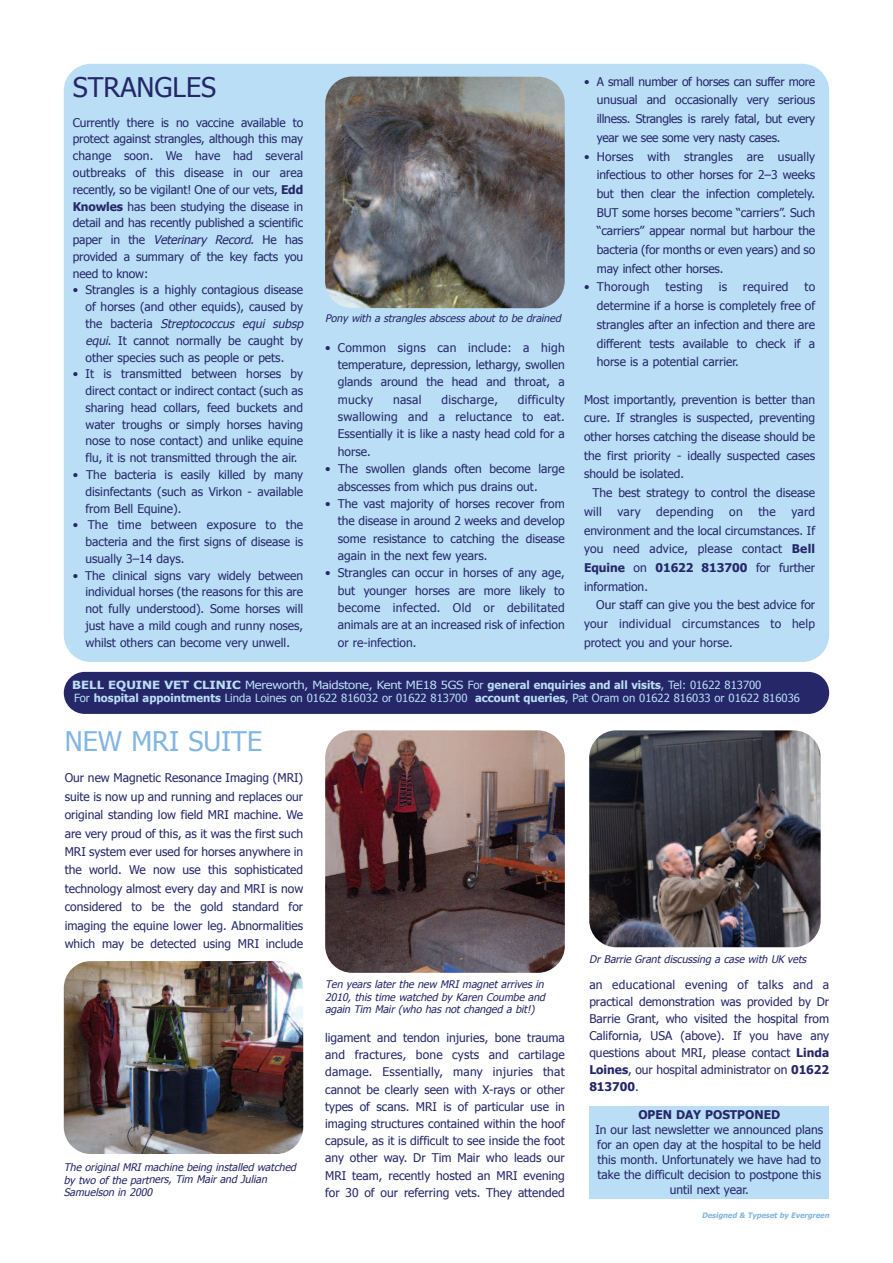
<style>
.page{position:relative;width:893px;height:1263px;background:#fff}
.page>*{position:absolute;margin:0;border:0;box-sizing:border-box;transform-origin:0 0}
.t1{font:27px "Tahoma";color:#82b6e2}
.t2{font:27px "Tahoma";color:#252769}
.t3{font:12px/16.8px "Tahoma";color:#252769;text-align:justify}
.t4{font:12px "Tahoma";letter-spacing:.02em;color:#252769}
.t5{font:700 12px "Tahoma";color:#252769}
.t6{font:11.25px/13.5px "Tahoma";color:#badef5;scale:1.16 1}
.t7{font:italic 10.5px/12.6px "Tahoma";color:#252769}
.t8{font:italic 700 7.5px "Tahoma";color:#82b6e2}
.s1{font-weight:700}
.s2{font-style:italic}
</style>
<div class="page">
<div style="left:64px;top:64px;width:765px;height:598px;background:#badef5;border-radius:27px"></div>
<img style="left:325px;top:77px;width:240px;height:231px;border-radius:27px">
<img style="left:589px;top:730px;width:232px;height:217px;border-radius:27px">
<img style="left:325px;top:730px;width:240px;height:243px;border-radius:27px">
<img style="left:64px;top:961px;width:239px;height:193px;border-radius:27px">
<div style="left:64px;top:672px;width:765px;height:42px;background:#252769;border-radius:21px"></div>
<div style="left:589px;top:1106px;width:240px;height:93px;background:#badef5"></div>
<h1 class="t2" style="left:73px;top:70px;width:145px">STRANGLES</h1>
<p class="t3" style="left:73px;top:114px;width:232px">Currently there is no vaccine available to protect against strangles, although this may change soon. We have had several outbreaks of this disease in our area recently, so be vigilant! One of our vets, <span class="s1">Edd Knowles</span> has been studying the disease in detail and has recently published a scientific paper in the <span class="s2">Veterinary Record</span>. He has provided a summary of the key facts you need to know:</p>
<p class="t3" style="left:86px;top:281px;width:222px;text-align:left;text-indent:-13px">• Strangles is a highly contagious disease of horses (and other equids), caused by t h e b a c t e r i a <span class="s2">Streptococcus equi subsp equi</span>. It cannot normally be caught by other species such as people or pets.</p>
<p class="t3" style="left:86px;top:365px;width:219px;text-indent:-13px">• It is transmitted between horses by direct contact or indirect contact (such as sharing head collars, feed buckets and water troughs or simply horses having nose to nose contact) and unlike equine flu, it is not transmitted through the air.</p>
<p class="t3" style="left:86px;top:466px;width:219px;text-indent:-13px">• The bacteria is easily killed by many disinfectants (such as Virkon - available from Bell Equine).</p>
<p class="t3" style="left:86px;top:516px;width:219px;text-indent:-13px">• The time between exposure to the bacteria and the first signs of disease is usually 3–14 days.</p>
<p class="t3" style="left:86px;top:566px;width:219px;text-indent:-13px">• The clinical signs vary widely between individual horses (the reasons for this are not fully understood). Some horses will just have a mild cough and runny noses, whilst others can become very unwell.</p>
<p class="t7" style="left:325px;top:312px;width:239px">Pony with a strangles abscess about to be drained</p>
<p class="t3" style="left:338px;top:338px;width:228px;line-height:17.4px;text-indent:-13px">• Common signs can include: a high temperature, depression, lethargy, swollen glands around the head and throat, a mucky</p>
<p class="t3" style="left:338px;top:390px;width:228px;line-height:17.4px;text-indent:180px">difficulty swallowing and a reluctance to eat.<br>Essentially it is like a nasty head cold for a horse.</p>
<p class="t3" style="left:338px;top:460px;width:228px;line-height:17.4px;text-indent:-13px">• The swollen glands often become large abscesses from which pus drains out.</p>
<p class="t3" style="left:338px;top:494px;width:228px;line-height:17.4px;text-indent:-13px">• The vast majority of horses recover from the disease in around 2 weeks and develop some resistance to catching the disease again in the next few years.</p>
<p class="t3" style="left:338px;top:564px;width:228px;line-height:17.4px;text-indent:-13px">• Strangles can occur in horses of any age, but younger horses are more likely to become infected. Old or debilitated animals are at an increased risk of infection or re-infection.</p>
<p class="t3" style="left:393px;top:390px;width:30px">nasal</p>
<p class="t4" style="left:441px;top:392px;width:58px">discharge,</p>
<p class="t3" style="left:597px;top:72px;width:220px;line-height:18.8px;text-indent:-13px">• A small number of horses can suffer more unusual and occasionally very serious illness. Strangles is rarely fatal, but every year we see some very nasty cases.</p>
<p class="t3" style="left:597px;top:146px;width:220px;line-height:18.8px;text-indent:-13px">• Horses with strangles are usually infectious to other horses for 2–3 weeks but then clear the infection completely.<br>BUT some horses become “carriers”. Such “carriers” appear normal but harbour the bacteria (for months or even years) and so may infect other horses.</p>
<p class="t4" style="left:584px;top:279px;width:67px">• Thorough</p>
<p class="t4" style="left:665px;top:279px;width:39px">testing</p>
<p class="t3" style="left:719px;top:278px;width:10px">is</p>
<p class="t4" style="left:743px;top:279px;width:47px">required</p>
<p class="t3" style="left:597px;top:277px;width:220px;line-height:18.8px;text-indent:208px">to determine if a horse is completely free of strangles after an infection and there are different tests available to check if a horse is a potential carrier.</p>
<p class="t3" style="left:584px;top:389px;width:233px;line-height:18.8px">Most importantly, prevention is better than cure. If strangles is suspected, preventing other horses catching the disease should be the first priority - ideally suspected cases should be isolated.</p>
<p class="t3" style="left:584px;top:483px;width:233px;line-height:18.8px;text-indent:9px">The best strategy to control the disease will</p>
<p class="t3" style="left:584px;top:502px;width:233px;line-height:18.8px;text-indent:207px">yard environment and the local circumstances. If you need advice, please contact <span class="s1">Bell Equine</span> on <span class="s1">01622 813700</span> for further information.</p>
<p class="t3" style="left:584px;top:595px;width:233px;line-height:18.8px;text-indent:12px">Our staff can give you the best advice for your individual circumstances to help protect you and your horse.</p>
<p class="t3" style="left:618px;top:503px;width:25px">vary</p>
<p class="t4" style="left:656px;top:504px;width:59px">depending</p>
<p class="t3" style="left:729px;top:503px;width:15px">on</p>
<p class="t3" style="left:758px;top:503px;width:19px">the</p>
<p class="t6" style="left:72px;top:677px;width:629px"><span class="s1">BELL EquINE VET CLINIC</span> Mereworth, Maidstone, Kent ME18 5GS For <span class="s1">general enquiries and all visits</span>, Tel: 01622 813700<br>For <span class="s1">hospital appointments</span> Linda Loines on 01622 816032 or 01622 813700 <span class="s1">account queries</span>, Pat Oram on 01622 816033 or 01622 816036</p>
<h1 class="t1" style="left:65px;top:724px;width:199px">NEW MRI SUITE</h1>
<p class="t3" style="left:65px;top:768px;width:240px;line-height:18.5px">Our new Magnetic Resonance Imaging (MRI) suite is now up and running and replaces our original standing low field MRI machine. We are very proud of this, as it was the first such MRI system ever used for horses anywhere in the world. We now use this sophisticated technology almost every day and MRI is now considered to be the gold standard for imaging the equine lower leg. Abnormalities which may be detected using MRI include</p>
<p class="t7" style="left:64px;top:1160px;width:236px">The original MRI machine being installed watched by two of the partners, Tim Mair and Julian<br>Samuelson in 2000</p>
<p class="t7" style="left:325px;top:978px;width:224px">Ten years later the new MRI magnet arrives in<br>2010, this time watched by Karen Coumbe and again Tim Mair (who has not changed a bit!)</p>
<p class="t3" style="left:325px;top:1028px;width:241px;line-height:17.2px">ligament and tendon injuries, bone trauma and fractures, bone cysts and cartilage damage. Essentially, many injuries that cannot be clearly seen with X-rays or other types of scans. MRI is of particular use in imaging structures contained within the hoof capsule, as it is difficult to see inside the foot any other way. Dr Tim Mair who leads our MRI team, recently hosted an MRI evening for 30 of our referring vets. They attended</p>
<p class="t7" style="left:589px;top:952px;width:221px">Dr Barrie Grant discussing a case with UK vets</p>
<p class="t3" style="left:589px;top:975px;width:241px">an educational evening of talks and a practical demonstration was provided by Dr Barrie Grant, who visited the hospital from California, USA (above). If you have any questions about MRI, please contact <span class="s1">Linda Loines</span>, our hospital administrator on <span class="s1">01622<br>813700</span>.</p>
<p class="t5" style="left:638px;top:1106px;width:143px">OPEN DAY POSTPONED</p>
<p class="t3" style="left:595px;top:1121px;width:229px;line-height:15px;text-align:center">In our last newsletter we announced plans for an open day at the hospital to be held this month. Unfortunately we have had to take the difficult decision to postpone this until next year.</p>
<p class="t8" style="left:702px;top:1210px;width:130px">Designed &amp; Typeset by Evergreen</p>
</div>
